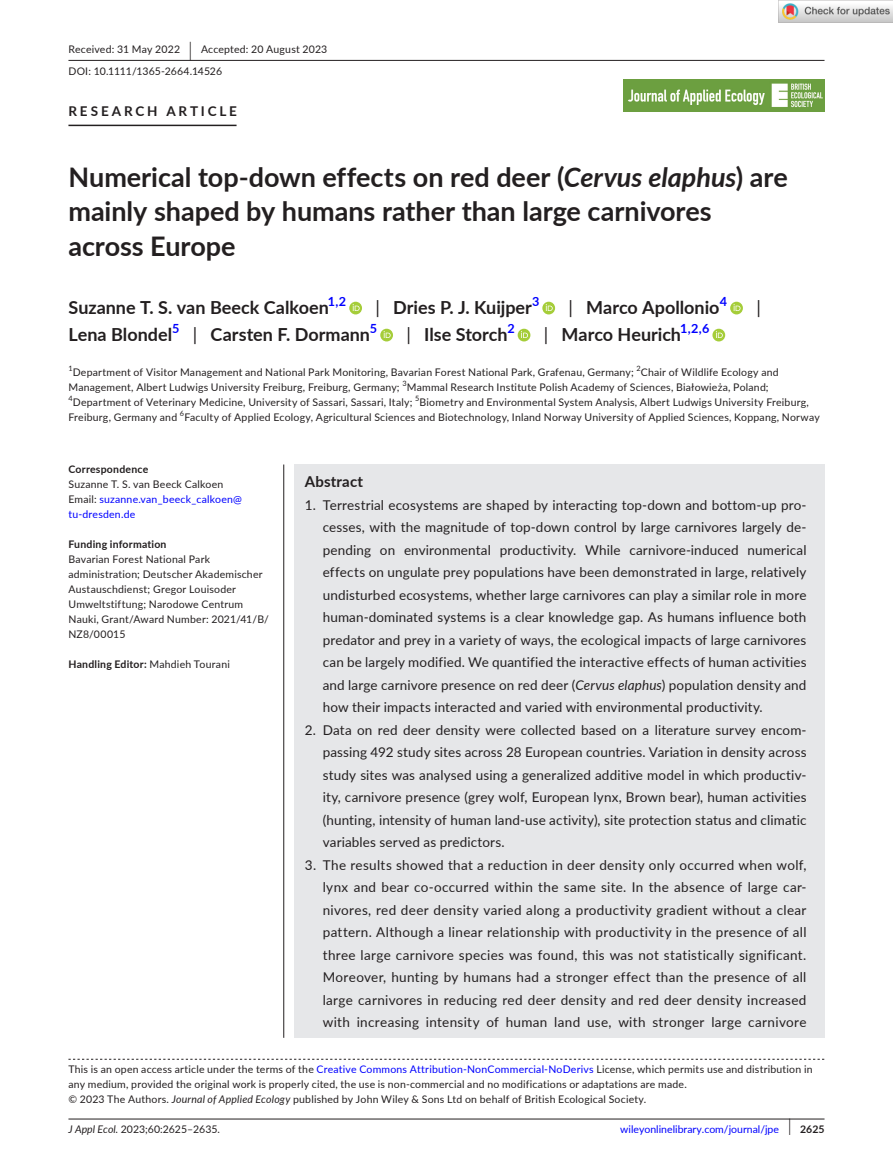
<style>
.page{position:relative;width:893px;height:1174px;background:#fff}
.page>*{position:absolute;margin:0;border:0;box-sizing:border-box;transform-origin:0 0}
.t1{font:700 27px/34.5px "Lato";color:#231f20}
.t2{font:700 18px "Lato";color:#231f20}
.t3{font:18px "Lato";color:#231f20}
.t4{font:700 15px "Lato";letter-spacing:.015em;color:#231f20}
.t5{font:13.5px/22.5px "Lato";letter-spacing:.015em;color:#231f20;text-align:justify}
.t6{font:700 13.5px "Lato";letter-spacing:.21em;color:#231f20}
.t7{font:700 12.6px "Lato";color:#00f}
.t8{font:10.5px/15px "Lato";letter-spacing:.02em;color:#231f20}
.t9{font:10.5px/15px "Lato";letter-spacing:.015em;color:#00f}
.t10{font:700 10.5px "Lato";letter-spacing:.02em;color:#231f20}
.t11{font:10.5px "Lato";color:#231f20}
.t12{font:7.35px "Lato";color:#231f20}
.s1{font-size:19.65px}
.s2{font-style:italic}
.s3{font-weight:400}
.s4{color:#231f20}
.s5{color:#00f}
.s6{font-size:17.4px;color:#231f20}
.s7{font-weight:700;color:#231f20}
</style>
<div class="page">
<hr style="left:68px;top:1118px;width:756px;height:1px;background:#231f20">
<img style="left:623px;top:79px;width:201px;height:33px">
<hr style="left:68px;top:60px;width:756px;height:1px;background:#231f20">
<hr style="left:68px;top:125px;width:169px;height:1px;background:#231f20">
<svg style="left:349px;top:302px;width:13px;height:12px"></svg>
<svg style="left:353px;top:304px;width:7px;height:7px"></svg>
<svg style="left:542px;top:302px;width:13px;height:12px"></svg>
<svg style="left:546px;top:304px;width:7px;height:7px"></svg>
<svg style="left:730px;top:302px;width:13px;height:12px"></svg>
<svg style="left:734px;top:304px;width:6px;height:7px"></svg>
<svg style="left:380px;top:329px;width:13px;height:12px"></svg>
<svg style="left:384px;top:331px;width:7px;height:7px"></svg>
<div style="left:518px;top:329px;width:12px;height:12px;background:#a5cd39;border-radius:50%"></div>
<svg style="left:521px;top:331px;width:7px;height:7px"></svg>
<div style="left:712px;top:329px;width:13px;height:12px;background:#a5cd39;border-radius:50%"></div>
<svg style="left:716px;top:331px;width:7px;height:7px"></svg>
<svg style="left:68px;top:1058px;width:756px;height:1px"></svg>
<div style="left:294px;top:464px;width:530px;height:573px;background:#e6e7e9"></div>
<hr style="left:283px;top:464px;width:1px;height:573px;background:#231f20">
<img style="left:779px;top:0;width:114px;height:23px">
<p class="t8" style="left:68px;top:38px;width:260px;line-height:21.8px">Received: 31 May 2022 <span class="s1">|</span> Accepted: 20 August 2023<br>DOI: 10.1111/1365-2664.14526</p>
<p class="t6" style="left:68px;top:101px;width:170px">RESEARCH ARTICLE</p>
<h1 class="t1" style="left:68px;top:159px;width:721px">Numerical top-down effects on red deer (<span class="s2">Cervus elaphus</span>) are mainly shaped by humans rather than large carnivores across Europe</h1>
<h2 class="t2" style="left:68px;top:295px;width:262px">Suzanne T. S. van Beeck Calkoen</h2>
<p class="t7" style="left:328px;top:292px;width:20px">1,2</p>
<h2 class="t2" style="left:376px;top:295px;width:158px"><span class="s3">|</span> Dries P. J. Kuijper</h2>
<p class="t7" style="left:532px;top:292px;width:9px">3</p>
<h2 class="t2" style="left:569px;top:295px;width:152px"><span class="s3">|</span> Marco Apollonio</h2>
<p class="t7" style="left:720px;top:292px;width:9px">4</p>
<h2 class="t3" style="left:756px;top:295px;width:6px">|</h2>
<h2 class="t2" style="left:68px;top:322px;width:105px">Lena Blondel</h2>
<p class="t7" style="left:172px;top:319px;width:9px">5</p>
<h2 class="t2" style="left:193px;top:322px;width:179px"><span class="s3">|</span> Carsten F. Dormann</h2>
<p class="t7" style="left:370px;top:319px;width:9px">5</p>
<h2 class="t2" style="left:406px;top:322px;width:103px"><span class="s3">|</span> Ilse Storch</h2>
<p class="t7" style="left:507px;top:319px;width:9px">2</p>
<h2 class="t2" style="left:544px;top:322px;width:139px"><span class="s3">|</span> Marco Heurich</h2>
<p class="t7" style="left:680px;top:319px;width:31px">1,2,6</p>
<p class="t12" style="left:68px;top:363px;width:6px">1</p>
<p class="t8" style="left:73px;top:364px;width:563px">Department of Visitor Management and National Park Monitoring, Bavarian Forest National Park, Grafenau, Germany;</p>
<p class="t12" style="left:637px;top:363px;width:6px">2</p>
<p class="t8" style="left:641px;top:364px;width:139px">Chair of Wildlife Ecology and</p>
<p class="t8" style="left:68px;top:379px;width:333px">Management, Albert Ludwigs University Freiburg, Freiburg, Germany;</p>
<p class="t12" style="left:402px;top:378px;width:6px">3</p>
<p class="t8" style="left:407px;top:379px;width:363px">Mammal Research Institute Polish Academy of Sciences, Białowieża, Poland;</p>
<p class="t12" style="left:68px;top:393px;width:6px">4</p>
<p class="t8" style="left:73px;top:394px;width:341px">Department of Veterinary Medicine, University of Sassari, Sassari, Italy;</p>
<p class="t12" style="left:415px;top:393px;width:6px">5</p>
<p class="t8" style="left:68px;top:394px;width:753px;text-indent:351px">Biometry and Environmental System Analysis, Albert Ludwigs University Freiburg,<br>Freiburg, Germany and <sup>6</sup>Faculty of Applied Ecology, Agricultural Sciences and Biotechnology, Inland Norway University of Applied Sciences, Koppang, Norway</p>
<p class="t10" style="left:68px;top:461px;width:81px">Correspondence</p>
<p class="t9" style="left:68px;top:476px;width:175px"><span class="s4">Suzanne T. S. van Beeck Calkoen<br>Email:</span> suzanne.van_beeck_calkoen@ tu-dresden.de</p>
<p class="t10" style="left:68px;top:536px;width:100px">Funding information</p>
<p class="t8" style="left:68px;top:551px;width:202px">Bavarian Forest National Park administration; Deutscher Akademischer<br>Austauschdienst; Gregor Louisoder<br>Umweltstiftung; Narodowe Centrum<br>Nauki, Grant/Award Number: 2021/41/B/<br>NZ8/00015</p>
<p class="t10" style="left:68px;top:656px;width:163px">Handling Editor: <span class="s3">Mahdieh Tourani</span></p>
<p class="t4" style="left:305px;top:470px;width:60px">Abstract</p>
<p class="t5" style="left:323px;top:493px;width:485px;text-indent:-18px">1. Terrestrial ecosystems are shaped by interacting top-down and bottom-up pro&shy;cesses, with the magnitude of top-down control by large carnivores largely de&shy;pending on environmental productivity. While carnivore-induced numerical effects on ungulate prey populations have been demonstrated in large, relatively undisturbed ecosystems, whether large carnivores can play a similar role in more human-dominated systems is a clear knowledge gap. As humans influence both predator and prey in a variety of ways, the ecological impacts of large carnivores can be largely modified. We quantified the interactive effects of human activities and large carnivore presence on red deer (<span class="s2">Cervus elaphus</span>) population density and how their impacts interacted and varied with environmental productivity.</p>
<p class="t5" style="left:323px;top:718px;width:485px;text-indent:-18px">2. Data on red deer density were collected based on a literature survey encom&shy;passing 492 study sites across 28 European countries. Variation in density across study sites was analysed using a generalized additive model in which productiv&shy;ity, carnivore presence (grey wolf, European lynx, Brown bear), human activities (hunting, intensity of human land-use activity), site protection status and climatic variables served as predictors.</p>
<p class="t5" style="left:323px;top:853px;width:485px;text-indent:-18px">3. The results showed that a reduction in deer density only occurred when wolf, lynx and bear co-occurred within the same site. In the absence of large car&shy;nivores, red deer density varied along a productivity gradient without a clear pattern. Although a linear relationship with productivity in the presence of all three large carnivore species was found, this was not statistically significant.<br>Moreover, hunting by humans had a stronger effect than the presence of all large carnivores in reducing red deer density and red deer density increased with increasing intensity of human land use, with stronger large carnivore</p>
<p class="t8" style="left:68px;top:1061px;width:746px">This is an open access article under the terms of the <span class="s5">Creative Commons Attribution-NonCommercial-NoDerivs</span> License, which permits use and distribution in any medium, provided the original work is properly cited, the use is non-commercial and no modifications or adaptations are made.<br>© 2023 The Authors. <span class="s2">Journal of Applied Ecology</span> published by John Wiley &amp; Sons Ltd on behalf of British Ecological Society.</p>
<p class="t11" style="left:68px;top:1121px;width:153px"><span class="s2">J Appl Ecol.</span> 2023;60:2625–2635.</p>
<p class="t9" style="left:620px;top:1121px;width:206px">wileyonlinelibrary.com/journal/jpe <span class="s6">|</span> <span class="s7">2625</span></p>
</div>
